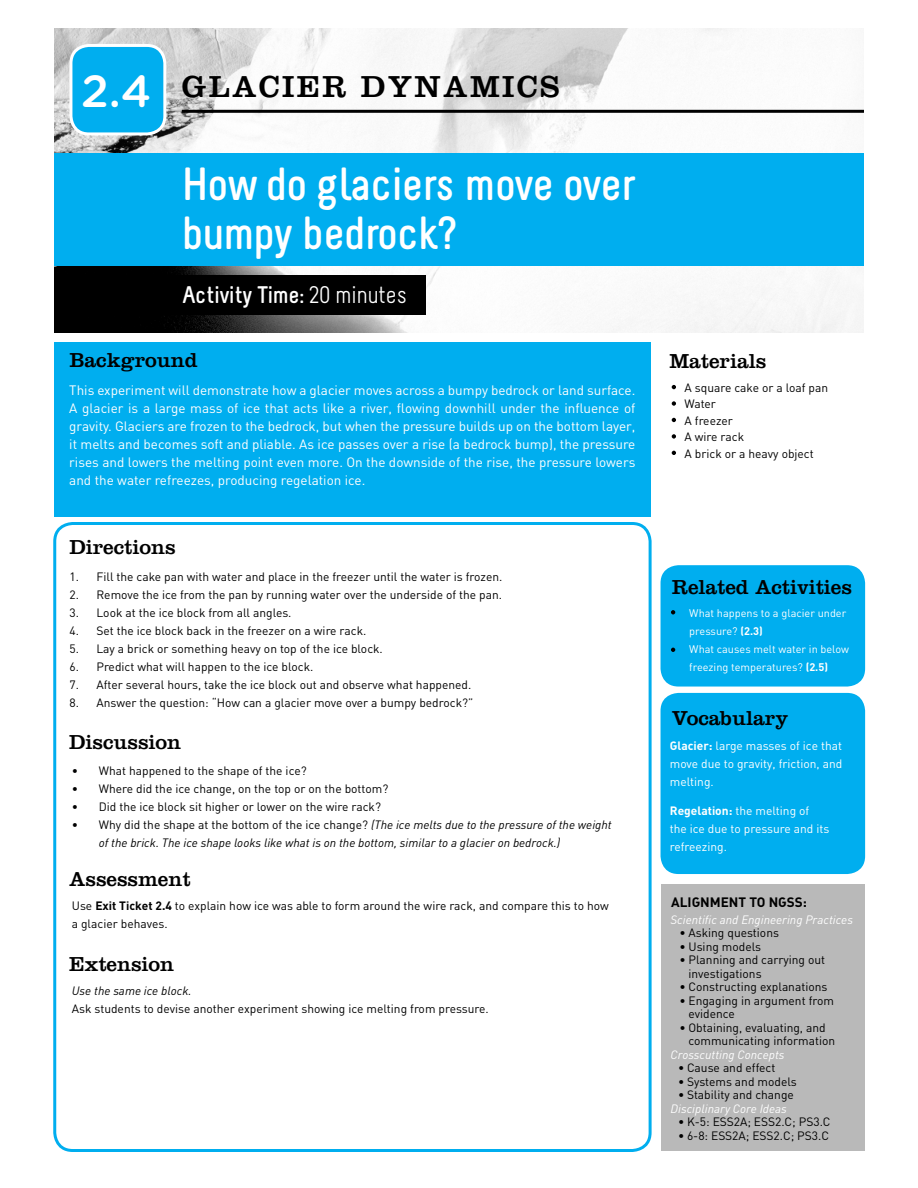
<style>
.page{position:relative;width:918px;height:1188px;background:#fff}
.page>*{position:absolute;margin:0;border:0;box-sizing:border-box;transform-origin:0 0}
.t1{font:700 46.5px/49.5px "Melbourne";color:#fff}
.t2{font:31.5px "Clarendon";letter-spacing:.075em;color:#000}
.t3{font:700 24px "Melbourne";color:#fff}
.t4{font:21px "Clarendon";color:#000}
.t5{font:13.5px/18px "DIN";color:#fff;text-align:justify}
.t6{font:700 13.5px "DIN";color:#000}
.t7{font:12px/16.5px "DIN";color:#000}
.t8{font:italic 12px/18px "DIN";color:#000}
.t9{font:12px/18px "DIN";color:#fff;text-align:justify}
.t10{font:italic 12px "DIN";color:#fff}
.t11{font:10.95px/18px "DIN";color:#fff}
.s1{font-family:"Gotham Rounded";font-weight:500;font-size:45px;color:#fff}
.s2{font-weight:400}
.s3{font-style:normal}
.s4{font-weight:700}
</style>
<div class="page">
<img style="left:55px;top:28px;width:809px;height:305px">
<div style="left:55px;top:153px;width:809px;height:113px;background:#00aeef"></div>
<div style="left:71px;top:45px;width:94px;height:89px;background:#00aeef;border-radius:18px"></div>
<div style="left:69px;top:44px;width:97px;height:91px;border:3px solid #fff;border-radius:18px"></div>
<hr style="left:182px;top:110px;width:682px;height:3px;background:#000">
<div style="left:55px;top:275px;width:371px;height:40px;background:#000"></div>
<div style="left:53px;top:522px;width:599px;height:630px;border:3px solid #00aeef;border-radius:18px"></div>
<div style="left:55px;top:342px;width:596px;height:175px;background:#00aeef"></div>
<svg style="left:672px;top:385px;width:4px;height:4px"></svg>
<svg style="left:672px;top:401px;width:4px;height:5px"></svg>
<svg style="left:672px;top:451px;width:4px;height:4px"></svg>
<svg style="left:672px;top:418px;width:4px;height:4px"></svg>
<svg style="left:672px;top:434px;width:4px;height:5px"></svg>
<div style="left:661px;top:693px;width:204px;height:181px;background:#00aeef;border-radius:18px"></div>
<div style="left:661px;top:565px;width:204px;height:122px;background:#00aeef;border-radius:18px"></div>
<svg style="left:671px;top:648px;width:4px;height:4px"></svg>
<svg style="left:671px;top:610px;width:4px;height:4px"></svg>
<div style="left:661px;top:884px;width:204px;height:266px;background:#b9b9b9"></div>
<h2 class="t2" style="left:81px;top:68px;width:480px"><span class="s1">2.4</span> GLACIER DYNAMICS</h2>
<h1 class="t1" style="left:182px;top:160px;width:454px">How do glaciers move over bumpy bedrock?</h1>
<h3 class="t3" style="left:183px;top:282px;width:226px">Activity Time: <span class="s2">20 minutes</span></h3>
<h3 class="t4" style="left:69px;top:348px;width:130px">Background</h3>
<p class="t5" style="left:69px;top:381px;width:568px">This experiment will demonstrate how a glacier moves across a bumpy bedrock or land surface.<br>A glacier is a large mass of ice that acts like a river, flowing downhill under the influence of gravity. Glaciers are frozen to the bedrock, but when the pressure builds up on the bottom layer, it melts and becomes soft and pliable. As ice passes over a rise (a bedrock bump), the pressure rises and lowers the melting point even more. On the downside of the rise, the pressure lowers and the water refreezes, producing regelation ice.</p>
<h3 class="t4" style="left:69px;top:535px;width:108px">Directions</h3>
<p class="t7" style="left:69px;top:568px;width:435px">1. Fill the cake pan with water and place in the freezer until the water is frozen.</p>
<p class="t7" style="left:69px;top:586px;width:434px">2. Remove the ice from the pan by running water over the underside of the pan.</p>
<p class="t7" style="left:69px;top:604px;width:224px">3. Look at the ice block from all angles.</p>
<p class="t7" style="left:69px;top:622px;width:299px">4. Set the ice block back in the freezer on a wire rack.</p>
<p class="t7" style="left:69px;top:640px;width:315px">5. Lay a brick or something heavy on top of the ice block.</p>
<p class="t7" style="left:69px;top:658px;width:245px">6. Predict what will happen to the ice block.</p>
<p class="t7" style="left:69px;top:676px;width:403px">7. After several hours, take the ice block out and observe what happened.</p>
<p class="t7" style="left:69px;top:694px;width:405px">8. Answer the question: “How can a glacier move over a bumpy bedrock?”</p>
<h3 class="t4" style="left:69px;top:730px;width:114px">Discussion</h3>
<p class="t7" style="left:72px;top:762px;width:236px">• What happened to the shape of the ice?</p>
<p class="t7" style="left:72px;top:780px;width:318px">• Where did the ice change, on the top or on the bottom?</p>
<p class="t7" style="left:72px;top:798px;width:311px">• Did the ice block sit higher or lower on the wire rack?</p>
<p class="t8" style="left:99px;top:815px;width:514px;text-indent:-27px"><span class="s3">• Why did the shape at the bottom of the ice change?</span> (The ice melts due to the pressure of the weight of the brick. The ice shape looks like what is on the bottom, similar to a glacier on bedrock.)</p>
<h3 class="t4" style="left:69px;top:866px;width:123px">Assessment</h3>
<p class="t7" style="left:72px;top:896px;width:538px;line-height:18px">Use <span class="s4">Exit Ticket 2.4</span> to explain how ice was able to form around the wire rack, and compare this to how a glacier behaves.</p>
<h3 class="t4" style="left:69px;top:952px;width:107px">Extension</h3>
<p class="t8" style="left:72px;top:982px;width:121px">Use the same ice block.</p>
<p class="t7" style="left:72px;top:1000px;width:418px">Ask students to devise another experiment showing ice melting from pressure.</p>
<h3 class="t4" style="left:669px;top:349px;width:98px">Materials</h3>
<p class="t7" style="left:685px;top:379px;width:145px">A square cake or a loaf pan<br>Water<br>A freezer<br>A wire rack<br>A brick or a heavy object</p>
<h3 class="t4" style="left:672px;top:575px;width:182px">Related Activities</h3>
<p class="t11" style="left:689px;top:604px;width:161px">What happens to a glacier under pressure? <span class="s4">(2.3)<br></span>What causes melt water in below freezing temperatures? <span class="s4">(2.5)</span></p>
<h3 class="t4" style="left:672px;top:705px;width:118px">Vocabulary</h3>
<p class="t9" style="left:670px;top:737px;width:174px"><span class="s4">Glacier:</span> large masses of ice that move due to gravity, friction, and melting.</p>
<p class="t9" style="left:670px;top:801px;width:161px;text-align:left"><span class="s4">Regelation:</span> the melting of the ice due to pressure and its refreezing.</p>
<p class="t6" style="left:671px;top:893px;width:137px">ALIGNMENT TO NGSS:</p>
<p class="t10" style="left:670px;top:912px;width:184px">Scientific and Engineering Practices</p>
<p class="t7" style="left:680px;top:925px;width:101px">• Asking questions</p>
<p class="t7" style="left:680px;top:938px;width:83px">• Using models</p>
<p class="t7" style="left:688px;top:953px;width:138px;line-height:13.5px;text-indent:-9px">• Planning and carrying out investigations</p>
<p class="t7" style="left:680px;top:979px;width:149px">• Constructing explanations</p>
<p class="t7" style="left:688px;top:994px;width:147px;line-height:13.5px;text-indent:-9px">• Engaging in argument from evidence</p>
<p class="t7" style="left:688px;top:1021px;width:148px;line-height:13.5px;text-indent:-9px">• Obtaining, evaluating, and communicating information</p>
<p class="t10" style="left:670px;top:1047px;width:116px">Crosscutting Concepts</p>
<p class="t7" style="left:678px;top:1060px;width:99px">• Cause and effect</p>
<p class="t7" style="left:678px;top:1073px;width:120px">• Systems and models</p>
<p class="t7" style="left:678px;top:1087px;width:117px">• Stability and change</p>
<p class="t10" style="left:670px;top:1101px;width:118px">Disciplinary Core Ideas</p>
<p class="t7" style="left:678px;top:1114px;width:154px">• K-5: ESS2A; ESS2.C; PS3.C</p>
<p class="t7" style="left:678px;top:1127px;width:153px">• 6-8: ESS2A; ESS2.C; PS3.C</p>
</div>
